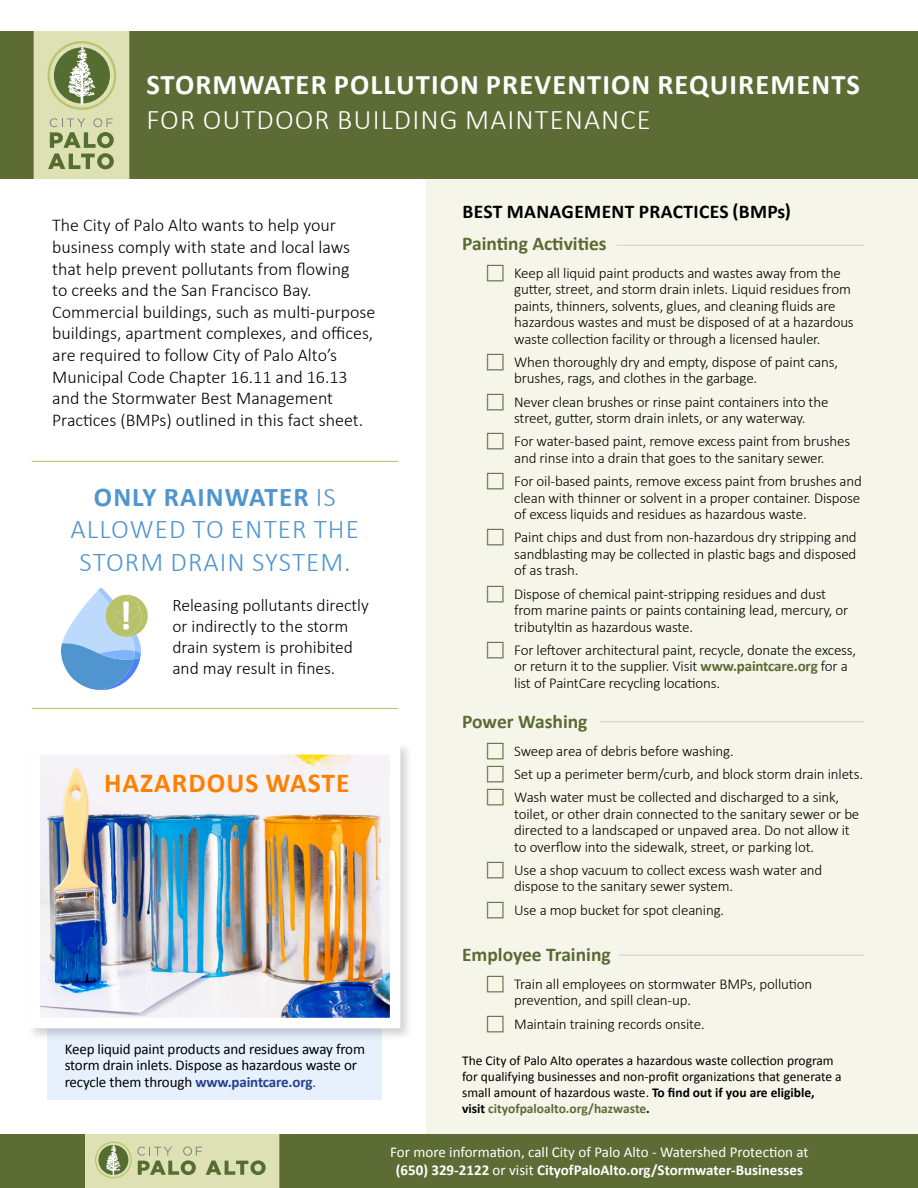
<style>
.page{position:relative;width:918px;height:1188px;background:#fff}
.page>*{position:absolute;margin:0;border:0;box-sizing:border-box;transform-origin:0 0}
.t1{font:700 40.8px "Calibri";color:#fff}
.t2{font:700 28.5px "Calibri";letter-spacing:.04em;color:#fff}
.t3{font:300 28.5px "Calibri";letter-spacing:.04em;color:#fff}
.t4{font:700 27.45px "Calibri";letter-spacing:.04em;color:#ff8000}
.t5{font:300 27.15px/32.5px "Calibri";letter-spacing:.04em;color:#5095d0;text-align:center}
.t6{font:700 19.5px "Calibri";color:#5b6a34}
.t7{font:700 19.5px "Calibri";letter-spacing:.02em;color:#000}
.t8{font:300 18px/21.6px "Calibri";color:#000}
.t9{font:300 17.55px/21px "Calibri";color:#000}
.t10{font:300 15px/16.5px "Calibri";letter-spacing:-.01em;color:#000}
.t11{font:15px/16.5px "Calibri";letter-spacing:-.01em;color:#000}
.t12{font:15px/18px "Calibri";color:#fff;text-align:center}
.t13{font:13.5px/16.2px "Calibri";color:#000}
.s1{font-weight:700}
.s2{font-weight:700;color:#25408f}
.s3{color:#25408f}
.s4{font-weight:700;color:#5d6b34}
</style>
<div class="page">
<div style="left:427px;top:163px;width:491px;height:1025px;background:#f5f6e9"></div>
<hr style="left:599px;top:721px;width:265px;height:1px;background:#5b6a34">
<hr style="left:619px;top:955px;width:245px;height:1px;background:#5b6a34">
<hr style="left:617px;top:245px;width:247px;height:1px;background:#5b6a34">
<div style="left:0;top:32px;width:34px;height:147px;background:#5d6b34"></div>
<div style="left:130px;top:32px;width:788px;height:147px;background:#5d6b34"></div>
<div style="left:34px;top:32px;width:96px;height:147px;background:#dee1b4"></div>
<svg style="left:48px;top:118px;width:66px;height:51px"></svg>
<svg style="left:48px;top:41px;width:68px;height:69px"></svg>
<div style="left:0;top:1134px;width:85px;height:54px;background:#5d6b34"></div>
<div style="left:280px;top:1134px;width:638px;height:54px;background:#5d6b34"></div>
<div style="left:85px;top:1134px;width:195px;height:54px;background:#dee1b4"></div>
<svg style="left:95px;top:1142px;width:171px;height:36px"></svg>
<hr style="left:32px;top:708px;width:366px;height:1px;background:#bec36a">
<hr style="left:32px;top:461px;width:366px;height:1px;background:#bec36a">
<svg style="left:61px;top:588px;width:87px;height:102px"></svg>
<div style="left:47px;top:1041px;width:335px;height:59px;background:#e7f1fe"></div>
<div style="left:27px;top:741px;width:387px;height:300px;background:#000;opacity:.17"></div>
<img style="left:27px;top:741px;width:379px;height:293px">
<h2 class="t2" style="left:146px;top:67px;width:715px">STORMWATER POLLUTION PREVENTION REQUIREMENTS</h2>
<h2 class="t3" style="left:146px;top:102px;width:506px">FOR OUTDOOR BUILDING MAINTENANCE</h2>
<p class="t8" style="left:52px;top:214px;width:325px">The City of Palo Alto wants to help your business comply with state and local laws that help prevent pollutants from flowing<br>to creeks and the San Francisco Bay.<br>Commercial buildings, such as multi-purpose buildings, apartment complexes, and offices, are required to follow City of Palo Alto’s Municipal Code Chapter 16.11 and 16.13 and the Stormwater Best Management Practices (BMPs) outlined in this fact sheet.</p>
<h3 class="t5" style="left:71px;top:480px;width:290px"><span class="s1">ONLY RAINWATER</span> IS<br>ALLOWED TO ENTER THE<br>STORM DRAIN SYSTEM.</h3>
<p class="t9" style="left:172px;top:594px;width:198px">Releasing pollutants directly or indirectly to the storm drain system is prohibited and may result in fines.</p>
<h1 class="t1" style="left:119px;top:590px;width:15px">!</h1>
<h3 class="t4" style="left:104px;top:766px;width:247px">HAZARDOUS WASTE</h3>
<p class="t11" style="left:65px;top:1040px;width:302px">Keep liquid paint products and residues away from storm drain inlets. Dispose as hazardous waste or recycle them through <span class="s2">www.paintcare.org</span><span class="s3">.</span></p>
<h3 class="t7" style="left:463px;top:200px;width:330px">BEST MANAGEMENT PRACTICES (BMPs)</h3>
<h3 class="t6" style="left:462px;top:232px;width:146px">Painting Activities</h3>
<p class="t10" style="left:514px;top:264px;width:341px">Keep all liquid paint products and wastes away from the gutter, street, and storm drain inlets. Liquid residues from paints, thinners, solvents, glues, and cleaning fluids are hazardous wastes and must be disposed of at a hazardous waste collection facility or through a licensed hauler.</p>
<p class="t10" style="left:514px;top:353px;width:326px">When thoroughly dry and empty, dispose of paint cans, brushes, rags, and clothes in the garbage.</p>
<p class="t10" style="left:514px;top:393px;width:316px">Never clean brushes or rinse paint containers into the street, gutter, storm drain inlets, or any waterway.</p>
<p class="t10" style="left:514px;top:433px;width:338px">For water-based paint, remove excess paint from brushes and rinse into a drain that goes to the sanitary sewer.</p>
<p class="t10" style="left:514px;top:473px;width:349px;text-align:justify">For oil-based paints, remove excess paint from brushes and clean with thinner or solvent in a proper container. Dispose of excess liquids and residues as hazardous waste.</p>
<p class="t10" style="left:514px;top:529px;width:344px;text-align:justify">Paint chips and dust from non-hazardous dry stripping and sandblasting may be collected in plastic bags and disposed of as trash.</p>
<p class="t10" style="left:514px;top:585px;width:336px">Dispose of chemical paint-stripping residues and dust from marine paints or paints containing lead, mercury, or tributyltin as hazardous waste.</p>
<p class="t10" style="left:514px;top:641px;width:344px">For leftover architectural paint, recycle, donate the excess, or return it to the supplier. Visit <span class="s4">www.paintcare.org</span> for a list of PaintCare recycling locations.</p>
<h3 class="t6" style="left:462px;top:710px;width:127px">Power Washing</h3>
<p class="t10" style="left:514px;top:739px;width:350px;line-height:23.2px">Sweep area of debris before washing.<br>Set up a perimeter berm/curb, and block storm drain inlets.<br>Wash water must be collected and discharged to a sink,</p>
<p class="t10" style="left:514px;top:805px;width:347px">toilet, or other drain connected to the sanitary sewer or be directed to a landscaped or unpaved area. Do not allow it to overflow into the sidewalk, street, or parking lot.</p>
<p class="t10" style="left:514px;top:862px;width:310px">Use a shop vacuum to collect excess wash water and dispose to the sanitary sewer system.</p>
<p class="t10" style="left:514px;top:901px;width:212px">Use a mop bucket for spot cleaning.</p>
<h3 class="t6" style="left:462px;top:942px;width:150px">Employee Training</h3>
<p class="t10" style="left:514px;top:976px;width:300px">Train all employees on stormwater BMPs, pollution prevention, and spill clean-up.</p>
<p class="t10" style="left:514px;top:1015px;width:192px">Maintain training records onsite.</p>
<p class="t13" style="left:462px;top:1051px;width:381px">The City of Palo Alto operates a hazardous waste collection program for qualifying businesses and non-profit organizations that generate a small amount of hazardous waste. <span class="s1">To find out if you are eligible,<br>visit</span> <span class="s4">cityofpaloalto.org/hazwaste</span><span class="s1">.</span></p>
<p class="t12" style="left:390px;top:1142px;width:420px">For more information, call City of Palo Alto - Watershed Protection at <span class="s1">(650) 329-2122</span> or visit <span class="s1">CityofPaloAlto.org/Stormwater-Businesses</span></p>
</div>
